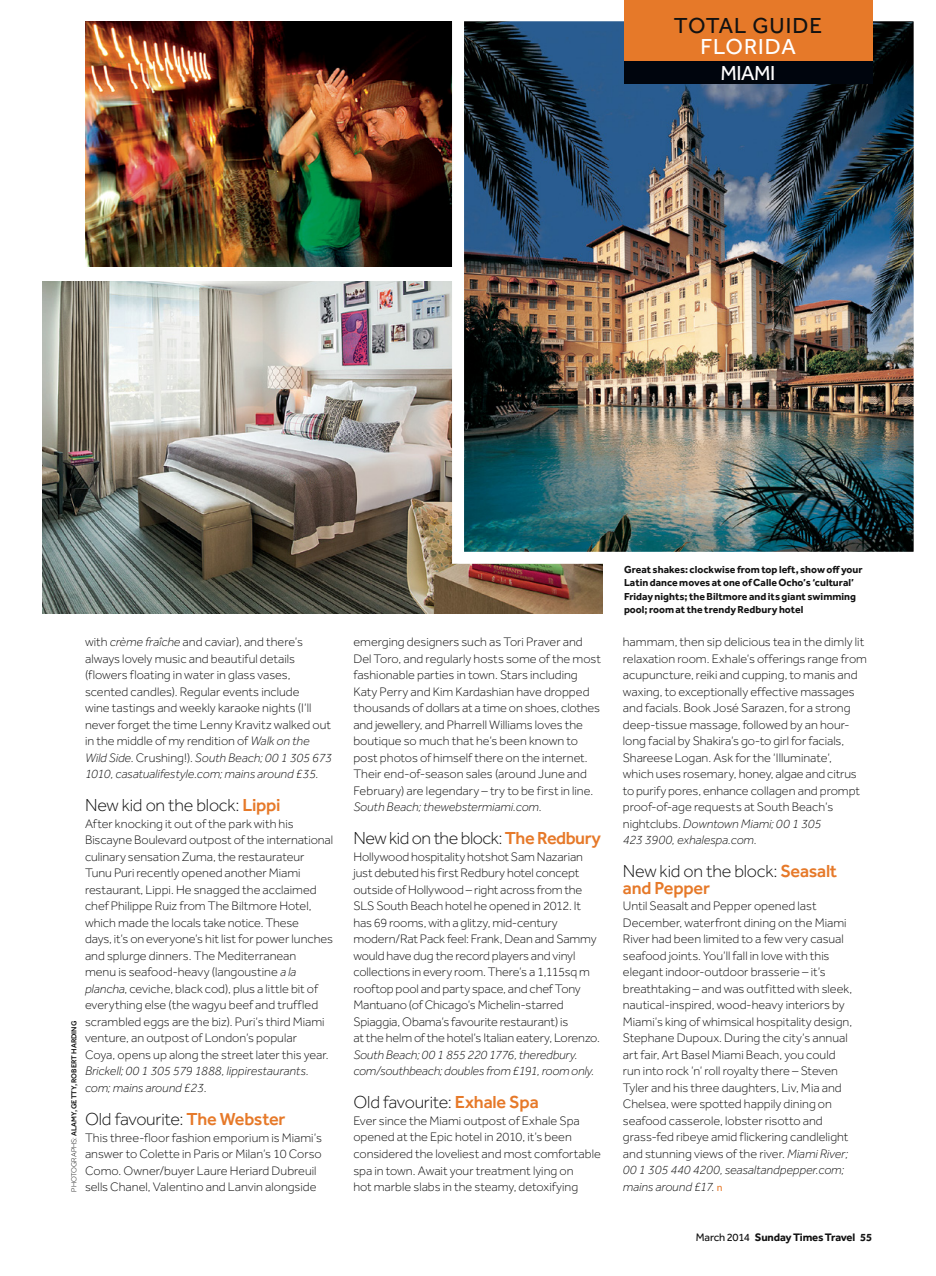
<style>
.page{position:relative;width:936px;height:1276px;background:#fff}
.page>*{position:absolute;margin:0;border:0;box-sizing:border-box;transform-origin:0 0}
.t1{font:22.5px "Effra";letter-spacing:.04em;color:#121212}
.t2{font:22.5px "Effra";letter-spacing:.035em;color:#fff}
.t3{font:21px "Effra";letter-spacing:-.025em;color:#fff}
.t4{font:300 18px/16.5px "Effra";letter-spacing:-.015em;color:#121212}
.t5{font:300 12.75px/16.5px "Effra";color:#121212}
.t6{font:italic 300 12.75px/16.5px "Effra";letter-spacing:-.01em;color:#121212}
.t7{font:700 11.25px "Effra";letter-spacing:-.01em;color:#121212}
.t8{font:700 10.5px/13.5px "Effra";color:#121212}
.t9{font:10.5px "Myriad Pro";color:#e67929}
.t10{font:500 7.5px "Effra";color:#121212}
.s1{font-style:italic}
.s2{font-weight:500;color:#e67929}
.s3{font-style:normal}
.s4{font-weight:300}
.s5{font-weight:400}
</style>
<div class="page">
<img style="left:85px;top:21px;width:361px;height:246px">
<img style="left:43px;top:282px;width:559px;height:331px">
<img style="left:446px;top:3px;width:468px;height:567px">
<div style="left:624px;top:0;width:248px;height:63px;background:#e67929"></div>
<div style="left:624px;top:62px;width:248px;height:22px;background:#00050d"></div>
<h1 class="t1" style="left:673px;top:12px;width:150px">TOTAL GUIDE</h1>
<h1 class="t2" style="left:700px;top:33px;width:97px">FLORIDA</h1>
<h2 class="t3" style="left:720px;top:61px;width:56px">MIAMI</h2>
<p class="t5" style="left:85px;top:634px;width:249px">with <span class="s1">crème fraîche</span> and caviar), and there’s always lovely music and beautiful details (flowers floating in water in glass vases, scented candles). Regular events include<br>wine tastings and weekly karaoke nights (I’ll never forget the time Lenny Kravitz walked out in the middle of my rendition of <span class="s1">Walk on the Wild Side</span>. Crushing!). <span class="s1">South Beach; 00 1 305 673<br>1010, casatualifestyle.com; mains around £35.</span></p>
<h3 class="t4" style="left:85px;top:797px;width:197px">New kid on the block: <span class="s2">Lippi</span></h3>
<p class="t5" style="left:85px;top:815px;width:250px">After knocking it out of the park with his Biscayne Boulevard outpost of the international culinary sensation Zuma, the restaurateur Tunu Puri recently opened another Miami restaurant, Lippi. He snagged the acclaimed chef Philippe Ruiz from The Biltmore Hotel, which made the locals take notice. These<br>days, it’s on everyone’s hit list for power lunches and splurge dinners. The Mediterranean<br>menu is seafood-heavy (langoustine <span class="s1">a la plancha</span>, ceviche, black cod), plus a little bit of everything else (the wagyu beef and truffled scrambled eggs are the biz). Puri’s third Miami venture, an outpost of London’s popular<br>Coya, opens up along the street later this year.</p>
<p class="t6" style="left:85px;top:1063px;width:225px">Brickell; 00 1 305 579 1888, lippirestaurants. com; mains around £23<span class="s3">.</span></p>
<h3 class="t4" style="left:85px;top:1110px;width:202px">Old favourite: <span class="s2">The Webster</span></h3>
<p class="t5" style="left:85px;top:1129px;width:238px;text-align:justify">This three-floor fashion emporium is Miami’s answer to Colette in Paris or Milan’s 10 Corso Como. Owner/buyer Laure Heriard Dubreuil</p>
<p class="t10" style="left:69px;top:1191px;width:171px;rotate:-90deg"><span class="s4">PHOTOGRAPHS:</span> Alamy, Getty, Robert Harding</p>
<p class="t5" style="left:85px;top:1178px;width:233px">sells Chanel, Valentino and Lanvin alongside</p>
<p class="t5" style="left:353px;top:634px;width:249px">emerging designers such as Tori Praver and Del Toro, and regularly hosts some of the most fashionable parties in town. Stars including Katy Perry and Kim Kardashian have dropped thousands of dollars at a time on shoes, clothes and jewellery, and Pharrell Williams loves the boutique so much that he’s been known to post photos of himself there on the internet.<br>Their end-of-season sales (around June and February) are legendary – try to be first in line.</p>
<p class="t6" style="left:353px;top:799px;width:190px">South Beach; thewebstermiami.com.</p>
<h3 class="t4" style="left:353px;top:830px;width:249px">New kid on the block: <span class="s2">The Redbury</span></h3>
<p class="t5" style="left:353px;top:848px;width:248px">Hollywood hospitality hotshot Sam Nazarian just debuted his first Redbury hotel concept outside of Hollywood – right across from the SLS South Beach hotel he opened in 2012. It has 69 rooms, with a glitzy, mid-century modern/Rat Pack feel: Frank, Dean and Sammy would have dug the record players and vinyl collections in every room. There’s a 1,115sq m rooftop pool and party space, and chef Tony Mantuano (of Chicago’s Michelin-starred Spiaggia, Obama’s favourite restaurant) is<br>at the helm of the hotel’s Italian eatery, Lorenzo.</p>
<p class="t6" style="left:353px;top:1046px;width:242px">South Beach; 00 1 855 220 1776, theredbury. com/southbeach; doubles from £191, room only.</p>
<h3 class="t4" style="left:353px;top:1094px;width:187px">Old favourite: <span class="s2">Exhale Spa</span></h3>
<p class="t5" style="left:353px;top:1112px;width:249px">Ever since the Miami outpost of Exhale Spa opened at the Epic hotel in 2010, it’s been considered the loveliest and most comfortable spa in town. Await your treatment lying on<br>hot marble slabs in the steamy, detoxifying</p>
<p class="t8" style="left:624px;top:562px;width:240px">Great shakes: clockwise from top left, show off your Latin dance moves at one of Calle Ocho’s ‘cultural’ Friday nights; the Biltmore and its giant swimming pool; room at the trendy Redbury hotel</p>
<p class="t5" style="left:622px;top:634px;width:246px">hammam, then sip delicious tea in the dimly lit relaxation room. Exhale’s offerings range from acupuncture, reiki and cupping, to manis and waxing, to exceptionally effective massages and facials. Book José Sarazen, for a strong deep-tissue massage, followed by an hour&shy;long facial by Shakira’s go-to girl for facials, Shareese Logan. Ask for the ‘Illuminate’,<br>which uses rosemary, honey, algae and citrus to purify pores, enhance collagen and prompt proof-of-age requests at South Beach’s nightclubs. <span class="s1">Downtown Miami; 00 1 305<br>423 3900, exhalespa.com.</span></p>
<h3 class="t4" style="left:622px;top:863px;width:216px">New kid on the block: <span class="s2">Seasalt and Pepper</span></h3>
<p class="t5" style="left:622px;top:898px;width:231px">Until Seasalt and Pepper opened last December, waterfront dining on the Miami River had been limited to a few very casual seafood joints. You’ll fall in love with this elegant indoor-outdoor brasserie – it’s breathtaking – and was outfitted with sleek, nautical-inspired, wood-heavy interiors by Miami’s king of whimsical hospitality design, Stephane Dupoux. During the city’s annual art fair, Art Basel Miami Beach, you could run into rock ’n’ roll royalty there – Steven Tyler and his three daughters, Liv, Mia and Chelsea, were spotted happily dining on seafood casserole, lobster risotto and grass-fed ribeye amid flickering candlelight and stunning views of the river. <span class="s1">Miami River; 00 1 305 440 4200, seasaltandpepper.com; mains around £17.</span></p>
<p class="t9" style="left:716px;top:1181px;width:7px">n</p>
<p class="t7" style="left:695px;top:1230px;width:178px"><span class="s5">March 2014</span> Sunday Times Travel 55</p>
</div>
